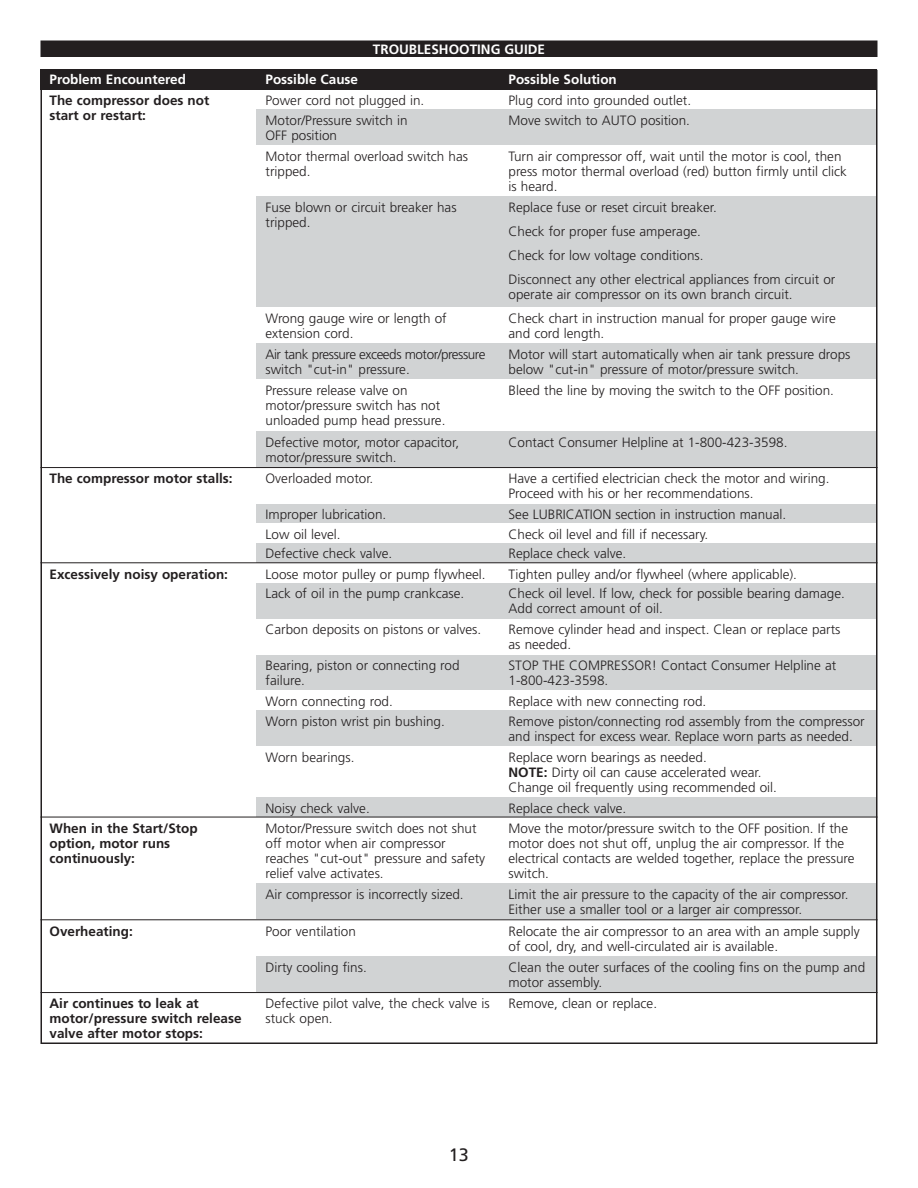
<style>
.page{position:relative;width:918px;height:1188px;background:#fff}
.page>*{position:absolute;margin:0;border:0;box-sizing:border-box;transform-origin:0 0}
.t1{font:18px "Frutiger";color:#231f20}
.t2{font:300 13.5px/15px "Frutiger";color:#231f20}
.t3{font:700 13.5px/15px "Frutiger";color:#231f20}
.t4{font:700 13.5px "Frutiger";color:#fff}
.t5{font:300 13.5px/15px "Frutiger";letter-spacing:-.035em;color:#231f20}
.s1{font-weight:700}
</style>
<div class="page">
<div style="left:40px;top:40px;width:838px;height:17px;background:#231f20"></div>
<div style="left:40px;top:69px;width:216px;height:21px;background:#231f20"></div>
<div style="left:256px;top:69px;width:244px;height:21px;background:#231f20"></div>
<div style="left:500px;top:69px;width:378px;height:21px;background:#231f20"></div>
<div style="left:256px;top:109px;width:244px;height:36px;background:#d1d3d4"></div>
<div style="left:500px;top:109px;width:378px;height:36px;background:#d1d3d4"></div>
<div style="left:256px;top:196px;width:244px;height:111px;background:#d1d3d4"></div>
<div style="left:500px;top:196px;width:378px;height:111px;background:#d1d3d4"></div>
<div style="left:256px;top:343px;width:244px;height:36px;background:#d1d3d4"></div>
<div style="left:500px;top:343px;width:378px;height:36px;background:#d1d3d4"></div>
<div style="left:256px;top:431px;width:244px;height:37px;background:#d1d3d4"></div>
<div style="left:500px;top:431px;width:378px;height:37px;background:#d1d3d4"></div>
<div style="left:256px;top:504px;width:244px;height:19px;background:#d1d3d4"></div>
<div style="left:500px;top:504px;width:378px;height:19px;background:#d1d3d4"></div>
<div style="left:256px;top:543px;width:244px;height:20px;background:#d1d3d4"></div>
<div style="left:500px;top:543px;width:378px;height:20px;background:#d1d3d4"></div>
<div style="left:256px;top:583px;width:244px;height:36px;background:#d1d3d4"></div>
<div style="left:500px;top:583px;width:378px;height:36px;background:#d1d3d4"></div>
<div style="left:256px;top:655px;width:244px;height:36px;background:#d1d3d4"></div>
<div style="left:500px;top:655px;width:378px;height:36px;background:#d1d3d4"></div>
<div style="left:256px;top:710px;width:244px;height:36px;background:#d1d3d4"></div>
<div style="left:500px;top:710px;width:378px;height:36px;background:#d1d3d4"></div>
<div style="left:256px;top:797px;width:244px;height:20px;background:#d1d3d4"></div>
<div style="left:500px;top:797px;width:378px;height:20px;background:#d1d3d4"></div>
<div style="left:256px;top:883px;width:244px;height:37px;background:#d1d3d4"></div>
<div style="left:500px;top:883px;width:378px;height:37px;background:#d1d3d4"></div>
<div style="left:256px;top:956px;width:244px;height:37px;background:#d1d3d4"></div>
<div style="left:500px;top:956px;width:378px;height:37px;background:#d1d3d4"></div>
<hr style="left:40px;top:467px;width:838px;height:1px;background:#231f20">
<hr style="left:40px;top:562px;width:838px;height:1px;background:#231f20">
<hr style="left:40px;top:817px;width:838px;height:1px;background:#231f20">
<hr style="left:40px;top:919px;width:838px;height:1px;background:#231f20">
<hr style="left:40px;top:992px;width:838px;height:1px;background:#231f20">
<p class="t4" style="left:373px;top:44px;width:174px">TROUBLESHOOTING GUIDE</p>
<p class="t4" style="left:50px;top:73px;width:138px">Problem Encountered</p>
<p class="t4" style="left:266px;top:73px;width:94px">Possible Cause</p>
<p class="t4" style="left:509px;top:73px;width:110px">Possible Solution</p>
<p class="t3" style="left:50px;top:94px;width:161px">The compressor does not start or restart:</p>
<p class="t2" style="left:266px;top:94px;width:160px">Power cord not plugged in.</p>
<p class="t2" style="left:509px;top:94px;width:184px">Plug cord into grounded outlet.</p>
<p class="t2" style="left:266px;top:114px;width:144px">Motor/Pressure switch in<br>OFF position</p>
<p class="t2" style="left:509px;top:114px;width:183px">Move switch to AUTO position.</p>
<p class="t2" style="left:266px;top:150px;width:204px">Motor thermal overload switch has tripped.</p>
<p class="t2" style="left:509px;top:150px;width:340px">Turn air compressor off, wait until the motor is cool, then press motor thermal overload (red) button firmly until click is heard.</p>
<p class="t2" style="left:266px;top:201px;width:193px">Fuse blown or circuit breaker has tripped.</p>
<p class="t2" style="left:509px;top:196px;width:328px;line-height:24px">Replace fuse or reset circuit breaker.<br>Check for proper fuse amperage.<br>Check for low voltage conditions.<br>Disconnect any other electrical appliances from circuit or</p>
<p class="t2" style="left:509px;top:287px;width:286px">operate air compressor on its own branch circuit.</p>
<p class="t2" style="left:266px;top:312px;width:183px">Wrong gauge wire or length of extension cord.</p>
<p class="t2" style="left:509px;top:312px;width:329px">Check chart in instruction manual for proper gauge wire and cord length.</p>
<p class="t5" style="left:266px;top:348px;width:221px">Air tank pressure exceeds motor/pressure switch "cut-in" pressure.</p>
<p class="t2" style="left:509px;top:348px;width:343px">Motor will start automatically when air tank pressure drops below "cut-in" pressure of motor/pressure switch.</p>
<p class="t2" style="left:266px;top:384px;width:181px">Pressure release valve on motor/pressure switch has not unloaded pump head pressure.</p>
<p class="t2" style="left:509px;top:384px;width:327px">Bleed the line by moving the switch to the OFF position.</p>
<p class="t2" style="left:266px;top:435px;width:195px">Defective motor, motor capacitor, motor/pressure switch.</p>
<p class="t2" style="left:509px;top:435px;width:281px">Contact Consumer Helpline at 1-800-423-3598.</p>
<p class="t3" style="left:50px;top:472px;width:185px">The compressor motor stalls:</p>
<p class="t2" style="left:266px;top:472px;width:109px">Overloaded motor.</p>
<p class="t2" style="left:509px;top:472px;width:322px">Have a certified electrician check the motor and wiring.<br>Proceed with his or her recommendations.</p>
<p class="t2" style="left:266px;top:508px;width:122px">Improper lubrication.</p>
<p class="t2" style="left:509px;top:508px;width:279px">See LUBRICATION section in instruction manual.</p>
<p class="t2" style="left:266px;top:528px;width:76px">Low oil level.</p>
<p class="t2" style="left:509px;top:528px;width:201px">Check oil level and fill if necessary.</p>
<p class="t2" style="left:266px;top:547px;width:128px">Defective check valve.</p>
<p class="t2" style="left:509px;top:547px;width:119px">Replace check valve.</p>
<p class="t3" style="left:50px;top:567px;width:180px">Excessively noisy operation:</p>
<p class="t2" style="left:266px;top:567px;width:222px">Loose motor pulley or pump flywheel.</p>
<p class="t2" style="left:509px;top:567px;width:290px">Tighten pulley and/or flywheel (where applicable).</p>
<p class="t2" style="left:266px;top:587px;width:200px">Lack of oil in the pump crankcase.</p>
<p class="t2" style="left:509px;top:587px;width:338px">Check oil level. If low, check for possible bearing damage.<br>Add correct amount of oil.</p>
<p class="t2" style="left:266px;top:623px;width:217px">Carbon deposits on pistons or valves.</p>
<p class="t2" style="left:509px;top:623px;width:333px">Remove cylinder head and inspect. Clean or replace parts as needed.</p>
<p class="t2" style="left:266px;top:659px;width:196px">Bearing, piston or connecting rod failure.</p>
<p class="t2" style="left:509px;top:659px;width:329px">STOP THE COMPRESSOR! Contact Consumer Helpline at<br>1-800-423-3598.</p>
<p class="t2" style="left:266px;top:695px;width:129px">Worn connecting rod.</p>
<p class="t2" style="left:509px;top:695px;width:199px">Replace with new connecting rod.</p>
<p class="t2" style="left:266px;top:714px;width:181px">Worn piston wrist pin bushing.</p>
<p class="t2" style="left:509px;top:714px;width:358px">Remove piston/connecting rod assembly from the compressor and inspect for excess wear. Replace worn parts as needed.</p>
<p class="t2" style="left:266px;top:750px;width:90px">Worn bearings.</p>
<p class="t2" style="left:509px;top:750px;width:270px">Replace worn bearings as needed.<br><span class="s1">NOTE:</span> Dirty oil can cause accelerated wear.<br>Change oil frequently using recommended oil.</p>
<p class="t2" style="left:266px;top:801px;width:106px">Noisy check valve.</p>
<p class="t2" style="left:509px;top:801px;width:119px">Replace check valve.</p>
<p class="t3" style="left:50px;top:822px;width:150px">When in the Start/Stop option, motor runs continuously:</p>
<p class="t2" style="left:266px;top:822px;width:221px">Motor/Pressure switch does not shut off motor when air compressor reaches "cut-out" pressure and safety relief valve activates.</p>
<p class="t2" style="left:509px;top:822px;width:348px">Move the motor/pressure switch to the OFF position. If the motor does not shut off, unplug the air compressor. If the electrical contacts are welded together, replace the pressure switch.</p>
<p class="t2" style="left:266px;top:888px;width:200px">Air compressor is incorrectly sized.</p>
<p class="t2" style="left:509px;top:888px;width:341px">Limit the air pressure to the capacity of the air compressor.<br>Either use a smaller tool or a larger air compressor.</p>
<p class="t3" style="left:50px;top:924px;width:85px">Overheating:</p>
<p class="t2" style="left:266px;top:924px;width:92px">Poor ventilation</p>
<p class="t2" style="left:509px;top:924px;width:353px">Relocate the air compressor to an area with an ample supply of cool, dry, and well-circulated air is available.</p>
<p class="t2" style="left:266px;top:960px;width:103px">Dirty cooling fins.</p>
<p class="t2" style="left:509px;top:960px;width:358px">Clean the outer surfaces of the cooling fins on the pump and motor assembly.</p>
<p class="t3" style="left:50px;top:997px;width:194px">Air continues to leak at motor/pressure switch release valve after motor stops:</p>
<p class="t2" style="left:266px;top:997px;width:226px">Defective pilot valve, the check valve is stuck open.</p>
<p class="t2" style="left:509px;top:997px;width:150px">Remove, clean or replace.</p>
<h1 class="t1" style="left:449px;top:1148px;width:22px">13</h1>
</div>
